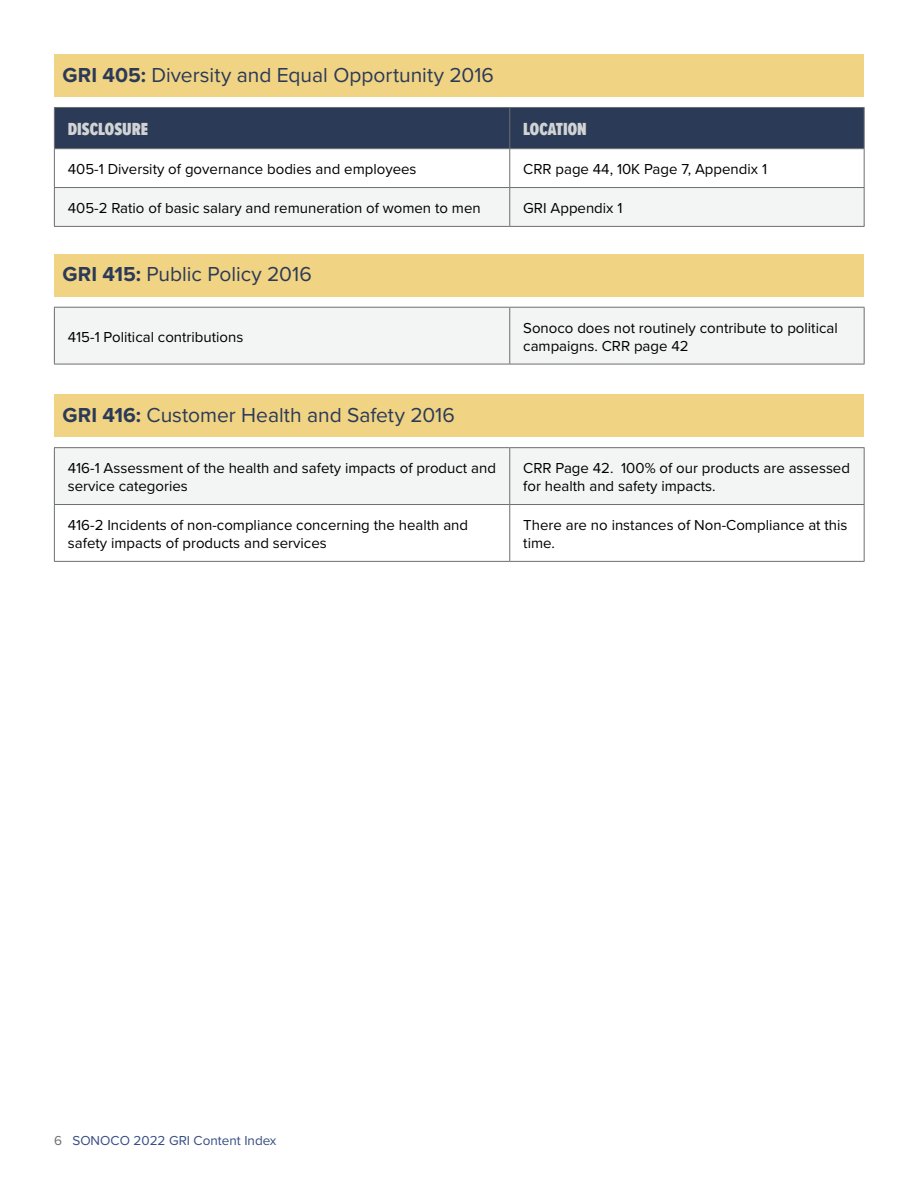
<style>
.page{position:relative;width:918px;height:1188px;background:#fff}
.page>*{position:absolute;margin:0;border:0;box-sizing:border-box;transform-origin:0 0}
.t1{font:21px "Proxima Nova";color:#2b3a57}
.t2{font:900 18px "Proxima Nova Ex Cn";color:#d1d3d4}
.t3{font:15px/18px "Proxima Nova";color:#000}
.t4{font:13.5px "Proxima Nova";color:#364c84}
.s1{font-weight:700}
.s2{color:#6d6e71}
</style>
<div class="page">
<div style="left:54px;top:54px;width:810px;height:43px;background:#f0d383"></div>
<div style="left:54px;top:254px;width:810px;height:42px;background:#f0d383"></div>
<div style="left:54px;top:394px;width:810px;height:43px;background:#f0d383"></div>
<div style="left:55px;top:108px;width:809px;height:40px;background:#2b3a57"></div>
<div style="left:55px;top:188px;width:809px;height:38px;background:#f3f4f4"></div>
<hr style="left:54px;top:107px;width:456px;height:1px;background:#6d6e71">
<hr style="left:54px;top:108px;width:1px;height:40px;background:#6d6e71">
<hr style="left:510px;top:107px;width:355px;height:1px;background:#6d6e71">
<hr style="left:509px;top:108px;width:1px;height:40px;background:#6d6e71">
<hr style="left:864px;top:108px;width:1px;height:40px;background:#6d6e71">
<hr style="left:54px;top:148px;width:456px;height:1px;background:#6d6e71">
<hr style="left:54px;top:149px;width:1px;height:38px;background:#6d6e71">
<hr style="left:510px;top:148px;width:355px;height:1px;background:#6d6e71">
<hr style="left:509px;top:149px;width:1px;height:38px;background:#6d6e71">
<hr style="left:864px;top:149px;width:1px;height:38px;background:#6d6e71">
<hr style="left:54px;top:187px;width:456px;height:1px;background:#6d6e71">
<hr style="left:54px;top:188px;width:1px;height:38px;background:#6d6e71">
<hr style="left:510px;top:187px;width:355px;height:1px;background:#6d6e71">
<hr style="left:509px;top:188px;width:1px;height:38px;background:#6d6e71">
<hr style="left:864px;top:188px;width:1px;height:38px;background:#6d6e71">
<hr style="left:54px;top:226px;width:456px;height:1px;background:#6d6e71">
<hr style="left:510px;top:226px;width:355px;height:1px;background:#6d6e71">
<div style="left:55px;top:308px;width:809px;height:56px;background:#f3f4f4"></div>
<hr style="left:54px;top:307px;width:456px;height:1px;background:#6d6e71">
<hr style="left:54px;top:308px;width:1px;height:56px;background:#6d6e71">
<hr style="left:510px;top:307px;width:355px;height:1px;background:#6d6e71">
<hr style="left:509px;top:308px;width:1px;height:56px;background:#6d6e71">
<hr style="left:864px;top:308px;width:1px;height:56px;background:#6d6e71">
<hr style="left:54px;top:364px;width:456px;height:1px;background:#6d6e71">
<hr style="left:510px;top:364px;width:355px;height:1px;background:#6d6e71">
<div style="left:55px;top:448px;width:809px;height:56px;background:#f3f4f4"></div>
<hr style="left:54px;top:447px;width:456px;height:1px;background:#6d6e71">
<hr style="left:54px;top:448px;width:1px;height:56px;background:#6d6e71">
<hr style="left:510px;top:447px;width:355px;height:1px;background:#6d6e71">
<hr style="left:509px;top:448px;width:1px;height:56px;background:#6d6e71">
<hr style="left:864px;top:448px;width:1px;height:56px;background:#6d6e71">
<hr style="left:54px;top:504px;width:456px;height:1px;background:#6d6e71">
<hr style="left:54px;top:505px;width:1px;height:56px;background:#6d6e71">
<hr style="left:510px;top:504px;width:355px;height:1px;background:#6d6e71">
<hr style="left:509px;top:505px;width:1px;height:56px;background:#6d6e71">
<hr style="left:864px;top:505px;width:1px;height:56px;background:#6d6e71">
<hr style="left:54px;top:561px;width:456px;height:1px;background:#6d6e71">
<hr style="left:510px;top:561px;width:355px;height:1px;background:#6d6e71">
<h1 class="t1" style="left:63px;top:59px;width:433px"><span class="s1">GRI 405:</span> Diversity and Equal Opportunity 2016</h1>
<p class="t2" style="left:68px;top:116px;width:82px">DISCLOSURE</p>
<p class="t2" style="left:523px;top:116px;width:65px">LOCATION</p>
<p class="t3" style="left:68px;top:159px;width:350px">405-1 Diversity of governance bodies and employees</p>
<p class="t3" style="left:523px;top:159px;width:245px">CRR page 44, 10K Page 7, Appendix 1</p>
<p class="t3" style="left:68px;top:198px;width:414px">405-2 Ratio of basic salary and remuneration of women to men</p>
<p class="t3" style="left:523px;top:198px;width:101px">GRI Appendix 1</p>
<h1 class="t1" style="left:63px;top:259px;width:251px"><span class="s1">GRI 415:</span> Public Policy 2016</h1>
<p class="t3" style="left:68px;top:327px;width:177px">415-1 Political contributions</p>
<p class="t3" style="left:523px;top:318px;width:316px">Sonoco does not routinely contribute to political campaigns. CRR page 42</p>
<h1 class="t1" style="left:63px;top:399px;width:394px"><span class="s1">GRI 416:</span> Customer Health and Safety 2016</h1>
<p class="t3" style="left:68px;top:458px;width:430px">416-1 Assessment of the health and safety impacts of product and service categories</p>
<p class="t3" style="left:523px;top:458px;width:328px">CRR Page 42. 100% of our products are assessed for health and safety impacts.</p>
<p class="t3" style="left:68px;top:515px;width:402px">416-2 Incidents of non-compliance concerning the health and safety impacts of products and services</p>
<p class="t3" style="left:523px;top:515px;width:326px">There are no instances of Non-Compliance at this time.</p>
<p class="t4" style="left:54px;top:1130px;width:224px"><span class="s2">6</span> SONOCO 2022 GRI Content Index</p>
</div>
